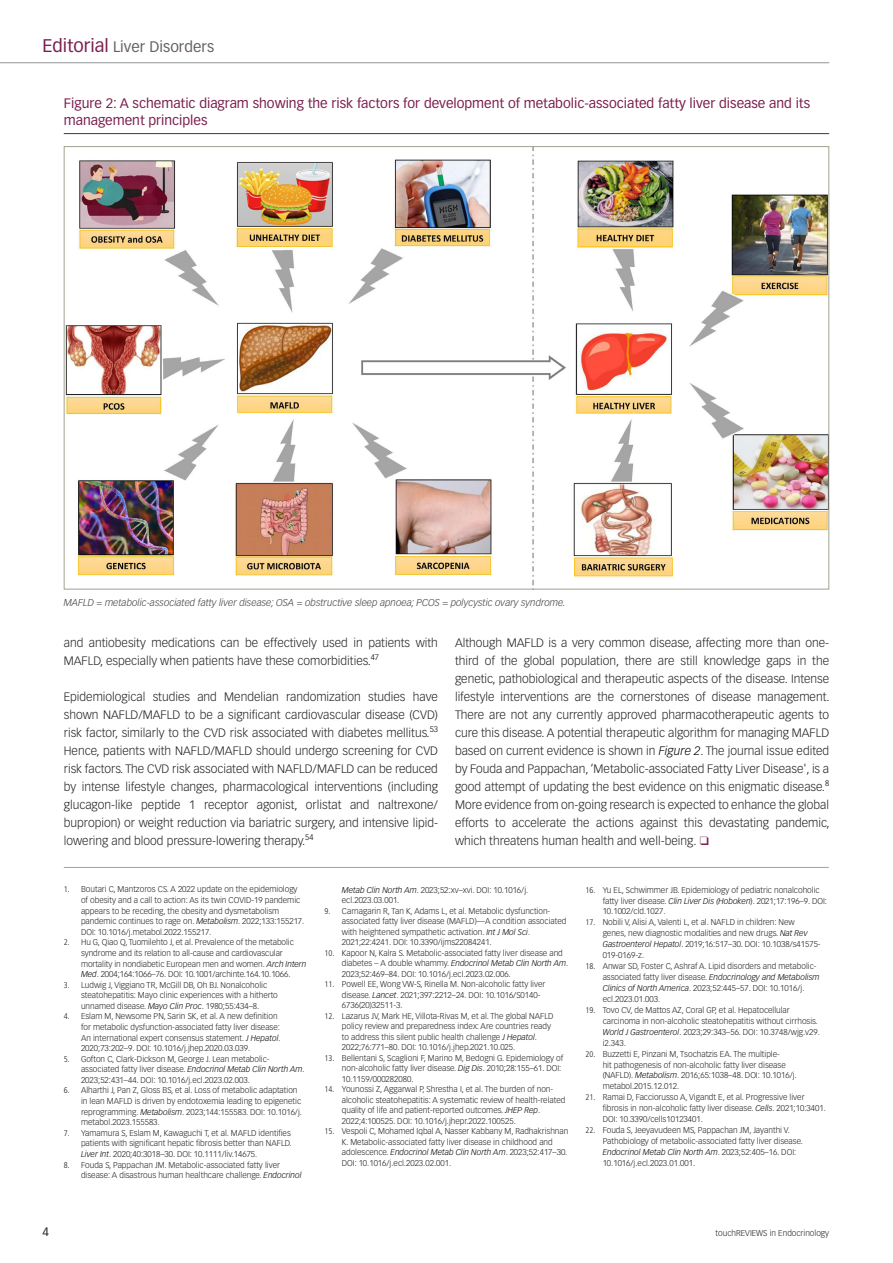
<style>
.page{position:relative;width:893px;height:1263px;background:#fff}
.page>*{position:absolute;margin:0;border:0;box-sizing:border-box;transform-origin:0 0}
.t1{font:15px "Vectora LT Std";color:#686166}
.t2{font:13.5px/16.5px "Vectora LT Std";color:#7b1f4f}
.t3{font:300 12px/18px "Vectora LT Std";color:#231f20;text-align:justify}
.t4{font:12px "Vectora LT Std";color:#231f20}
.t5{font:italic 300 9.75px "Vectora LT Std";color:#3e3e3f}
.t6{font:300 8.25px/10.6px "Vectora LT Std";color:#231f20}
.t7{font:300 7.95px "Vectora LT Std";color:#000}
.s1{font-size:18px;color:#7b1f4f}
.s2{font-style:italic;color:#000}
.s3{color:#7b1f4f}
.s4{font-family:"Frutiger LT Pro";font-stretch:condensed}
.s5{color:#000}
</style>
<div class="page">
<hr style="left:0;top:62px;width:829px;height:1px;background:#939598">
<hr style="left:64px;top:133px;width:765px;height:1px;background:#1d3f63">
<img style="left:66px;top:148px;width:761px;height:438px">
<hr style="left:64px;top:867px;width:765px;height:1px;background:#a3a392">
<h1 class="t1" style="left:43px;top:38px;width:173px"><span class="s1">Editorial</span> Liver Disorders</h1>
<h2 class="t2" style="left:64px;top:95px;width:748px">Figure 2: A schematic diagram showing the risk factors for development of metabolic-associated fatty liver disease and its management principles</h2>
<p class="t5" style="left:64px;top:596px;width:504px">MAFLD = metabolic-associated fatty liver disease; OSA = obstructive sleep apnoea; PCOS = polycystic ovary syndrome.</p>
<h3 class="t3" style="left:64px;top:634px;width:376px">and antiobesity medications can be effectively used in patients with<br>MAFLD, especially when patients have these comorbidities.</h3>
<p class="t7" style="left:371px;top:652px;width:10px">47</p>
<h3 class="t3" style="left:64px;top:688px;width:376px">Epidemiological studies and Mendelian randomization studies have shown NAFLD/MAFLD to be a significant cardiovascular disease (CVD) risk factor, similarly to the CVD risk associated with diabetes mellitus.</h3>
<p class="t7" style="left:430px;top:724px;width:10px">53</p>
<p class="t3" style="left:64px;top:742px;width:376px">Hence, patients with NAFLD/MAFLD should undergo screening for CVD risk factors. The CVD risk associated with NAFLD/MAFLD can be reduced by intense lifestyle changes, pharmacological interventions (including glucagon-like peptide 1 receptor agonist, orlistat and naltrexone/ bupropion) or weight reduction via bariatric surgery, and intensive lipid&shy;lowering and blood pressure-lowering therapy.</p>
<p class="t7" style="left:305px;top:832px;width:10px">54</p>
<p class="t3" style="left:455px;top:634px;width:376px">Although MAFLD is a very common disease, affecting more than one&shy;third of the global population, there are still knowledge gaps in the genetic, pathobiological and therapeutic aspects of the disease. Intense lifestyle interventions are the cornerstones of disease management.<br>There are not any currently approved pharmacotherapeutic agents to cure this disease. A potential therapeutic algorithm for managing MAFLD based on current evidence is shown in <span class="s2">Figure 2</span>. The journal issue edited by Fouda and Pappachan, ‘Metabolic-associated Fatty Liver Disease', is a good attempt of updating the best evidence on this enigmatic disease.</p>
<p class="t7" style="left:825px;top:778px;width:6px">8</p>
<h3 class="t3" style="left:455px;top:796px;width:376px">More evidence from on-going research is expected to enhance the global efforts to accelerate the actions against this devastating pandemic, which threatens human health and well-being. <span class="s3">❑</span></h3>
<p class="t6" style="left:81px;top:884px;width:225px;text-indent:-17px"><span class="s4">1.</span> Boutari C, Mantzoros CS. A 2022 update on the epidemiology of obesity and a call to action: As its twin COVID-19 pandemic appears to be receding, the obesity and dysmetabolism pandemic continues to rage on. <span class="s2">Metabolism</span>. 2022;133:155217.<br>DOI: 10.1016/j.metabol.2022.155217.</p>
<p class="t6" style="left:81px;top:937px;width:227px;text-indent:-17px"><span class="s4">2.</span> Hu G, Qiao Q, Tuomilehto J, et al. Prevalence of the metabolic syndrome and its relation to all-cause and cardiovascular mortality in nondiabetic European men and women. <span class="s2">Arch Intern Med</span>. 2004;164:1066–76. DOI: 10.1001/archinte.164.10.1066.</p>
<p class="t6" style="left:81px;top:979px;width:198px;text-indent:-17px"><span class="s4">3.</span> Ludwig J, Viggiano TR, McGill DB, Oh BJ. Nonalcoholic steatohepatitis: Mayo clinic experiences with a hitherto unnamed disease. <span class="s2">Mayo Clin Proc</span>. 1980;55:434–8.</p>
<p class="t6" style="left:81px;top:1011px;width:201px;text-indent:-17px"><span class="s4">4.</span> Eslam M, Newsome PN, Sarin SK, et al. A new definition for metabolic dysfunction-associated fatty liver disease:<br>An international expert consensus statement. <span class="s2">J Hepatol</span>.<br>2020;73:202–9. DOI: 10.1016/j.jhep.2020.03.039.</p>
<p class="t6" style="left:81px;top:1053px;width:225px;text-indent:-17px"><span class="s4">5.</span> Gofton C, Clark-Dickson M, George J. Lean metabolic&shy;associated fatty liver disease. <span class="s2">Endocrinol Metab Clin North Am</span>.<br>2023;52:431–44. DOI: 10.1016/j.ecl.2023.02.003.</p>
<p class="t6" style="left:81px;top:1085px;width:222px;text-indent:-17px"><span class="s4">6.</span> Alharthi J, Pan Z, Gloss BS, et al. Loss of metabolic adaptation in lean MAFLD is driven by endotoxemia leading to epigenetic reprogramming. <span class="s2">Metabolism</span>. 2023;144:155583. DOI: 10.1016/j. metabol.2023.155583.</p>
<p class="t6" style="left:81px;top:1127px;width:212px;text-align:justify;text-indent:-17px"><span class="s4">7.</span> Yamamura S, Eslam M, Kawaguchi T, et al. MAFLD identifies patients with significant hepatic fibrosis better than NAFLD.<br><span class="s2">Liver Int</span>. 2020;40:3018–30. DOI: 10.1111/liv.14675.</p>
<p class="t6" style="left:81px;top:1159px;width:222px;text-indent:-17px"><span class="s4">8.</span> Fouda S, Pappachan JM. Metabolic-associated fatty liver disease: A disastrous human healthcare challenge. <span class="s2">Endocrinol</span></p>
<h3 class="t4" style="left:43px;top:1224px;width:8px">4</h3>
<p class="t6" style="left:342px;top:884px;width:188px"><span class="s2">Metab Clin North Am</span>. 2023;52:xv–xvi. DOI: 10.1016/j. ecl.2023.03.001.</p>
<p class="t6" style="left:342px;top:905px;width:226px;text-indent:-17px"><span class="s4">9.</span> Carnagarin R, Tan K, Adams L, et al. Metabolic dysfunction&shy;associated fatty liver disease (MAFLD)—A condition associated with heightened sympathetic activation. <span class="s2">Int J Mol Sci</span>.<br>2021;22:4241. DOI: 10.3390/ijms22084241.</p>
<p class="t6" style="left:342px;top:947px;width:228px;text-indent:-17px"><span class="s4">10.</span> Kapoor N, Kalra S. Metabolic-associated fatty liver disease and diabetes – A double whammy. <span class="s2">Endocrinol Metab Clin North Am</span>.<br>2023;52:469–84. DOI: 10.1016/j.ecl.2023.02.006.</p>
<p class="t6" style="left:342px;top:979px;width:205px;text-indent:-17px"><span class="s4">11.</span> Powell EE, Wong VW-S, Rinella M. Non-alcoholic fatty liver disease. <span class="s2">Lancet</span>. 2021;397:2212–24. DOI: 10.1016/S0140-<br>6736(20)32511-3.</p>
<p class="t6" style="left:342px;top:1010px;width:213px;text-indent:-17px"><span class="s4">12.</span> Lazarus JV, Mark HE, Villota-Rivas M, et al. The global NAFLD policy review and preparedness index: Are countries ready to address this silent public health challenge <span class="s2">J Hepatol</span>.<br>2022;76:771–80. DOI: 10.1016/j.jhep.2021.10.025.</p>
<p class="t6" style="left:342px;top:1052px;width:223px;text-indent:-17px"><span class="s4">13.</span> Bellentani S, Scaglioni F, Marino M, Bedogni G. Epidemiology of non-alcoholic fatty liver disease. <span class="s2">Dig Dis</span>. 2010;28:155–61. DOI:<br>10.1159/000282080.</p>
<p class="t6" style="left:342px;top:1084px;width:225px;text-indent:-17px"><span class="s4">14.</span> Younossi Z, Aggarwal P, Shrestha I, et al. The burden of non&shy;alcoholic steatohepatitis: A systematic review of health-related quality of life and patient-reported outcomes. <span class="s2">JHEP Rep</span>.<br>2022;4:100525. DOI: 10.1016/j.jhepr.2022.100525.</p>
<p class="t6" style="left:342px;top:1126px;width:228px;text-indent:-17px"><span class="s4">15.</span> Vespoli C, Mohamed Iqbal A, Nasser Kabbany M, Radhakrishnan K. Metabolic-associated fatty liver disease in childhood and adolescence. <span class="s2">Endocrinol Metab Clin North Am</span>. 2023;52:417–30.<br>DOI: 10.1016/j.ecl.2023.02.001.</p>
<p class="t6" style="left:603px;top:884px;width:226px;text-indent:-17px"><span class="s4">16.</span> Yu EL, Schwimmer JB. Epidemiology of pediatric nonalcoholic fatty liver disease. <span class="s2">Clin Liver Dis (Hoboken</span><span class="s5">)</span>. 2021;17:196–9. DOI:<br>10.1002/cld.1027.</p>
<p class="t6" style="left:603px;top:917px;width:220px;text-indent:-17px"><span class="s4">17.</span> Nobili V, Alisi A, Valenti L, et al. NAFLD in children: New<br>genes, new diagnostic modalities and new drugs. <span class="s2">Nat Rev Gastroenterol Hepatol</span>. 2019;16:517–30. DOI: 10.1038/s41575- 019-0169-z.</p>
<p class="t6" style="left:603px;top:961px;width:218px;text-indent:-17px"><span class="s4">18.</span> Anwar SD, Foster C, Ashraf A. Lipid disorders and metabolic&shy;associated fatty liver disease. <span class="s2">Endocrinology and Metabolism Clinics of North America</span>. 2023;52:445–57. DOI: 10.1016/j. ecl.2023.01.003.</p>
<p class="t6" style="left:603px;top:1004px;width:219px;text-indent:-17px"><span class="s4">19.</span> Tovo CV, de Mattos AZ, Coral GP, et al. Hepatocellular carcinoma in non-alcoholic steatohepatitis without cirrhosis.<br><span class="s2">World J Gastroenterol</span>. 2023;29:343–56. DOI: 10.3748/wjg.v29. i2.343.</p>
<p class="t6" style="left:603px;top:1048px;width:196px;text-indent:-17px"><span class="s4">20.</span> Buzzetti E, Pinzani M, Tsochatzis EA. The multiple-<br>hit pathogenesis of non-alcoholic fatty liver disease (NAFLD). <span class="s2">Metabolism</span>. 2016;65:1038–48. DOI: 10.1016/j. metabol.2015.12.012.</p>
<p class="t6" style="left:603px;top:1092px;width:225px;text-indent:-17px"><span class="s4">21.</span> Ramai D, Facciorusso A, Vigandt E, et al. Progressive liver fibrosis in non-alcoholic fatty liver disease. <span class="s2">Cells</span>. 2021;10:3401.<br>DOI: 10.3390/cells10123401.</p>
<p class="t6" style="left:603px;top:1125px;width:202px;text-indent:-17px"><span class="s4">22.</span> Fouda S, Jeeyavudeen MS, Pappachan JM, Jayanthi V.<br>Pathobiology of metabolic-associated fatty liver disease.<br><span class="s2">Endocrinol Metab Clin North Am</span>. 2023;52:405–16. DOI:<br>10.1016/j.ecl.2023.01.001.</p>
<p class="t6" style="left:716px;top:1227px;width:115px">touchREVIEWS in Endocrinology</p>
</div>
